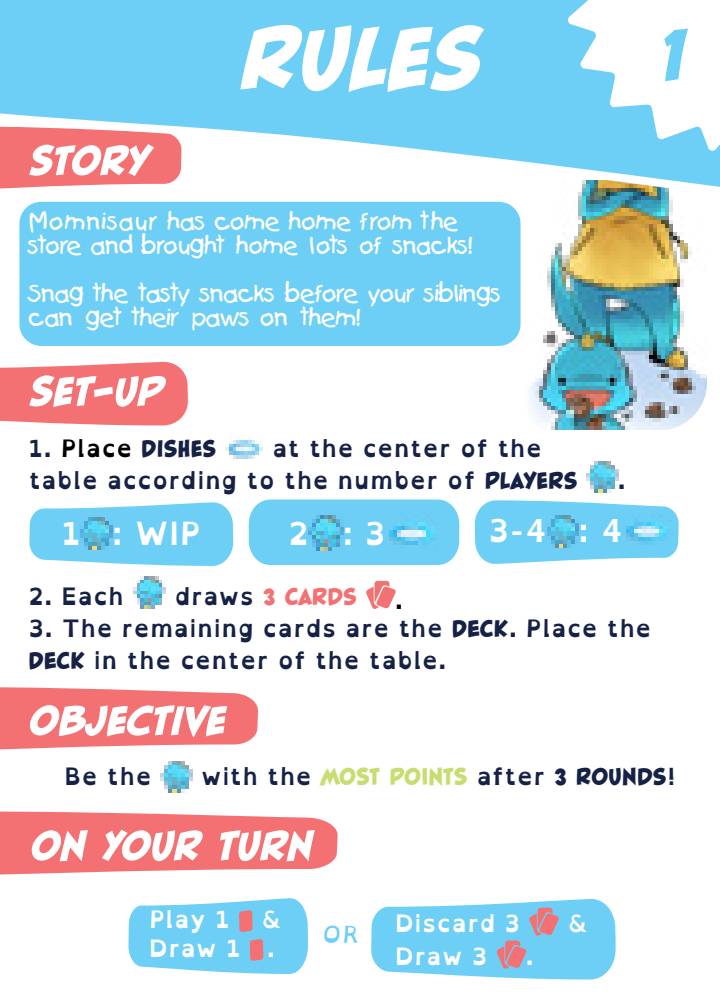
<style>
.page{position:relative;width:720px;height:1008px;background:#fff}
.page>*{position:absolute;margin:0;border:0;box-sizing:border-box;transform-origin:0 0}
.t1{font:italic 120px "Blambot FX Pro Heavy BB";color:#fff}
.t2{font:italic 100px "Blambot FX Pro Heavy BB";color:#6dcff6}
.t3{font:italic 56px "Blambot FX Pro Heavy BB";color:#fff}
.t4{font:700 32px "Open Dyslexic";color:#fff}
.t5{font:32px "Blambot FX Pro Heavy BB";letter-spacing:.01em;color:#162146}
.t6{font:32px "Blambot FX Pro Heavy BB";letter-spacing:.015em;color:#f37173}
.t7{font:700 24px/32px "Open Dyslexic";letter-spacing:.035em;color:#162146}
.t8{font:24px/24px "Kids Plain";letter-spacing:-.05em;color:#fff;scale:.94 1}
.t9{font:24px/24px "Kids Plain";letter-spacing:-.05em;color:#fff;scale:.95 1}
.t10{font:700 24px/28.8px "Open Dyslexic";letter-spacing:.03em;color:#fff}
.t11{font:italic 700 24px "Open Dyslexic";color:#6dcff6}
.s1{font-family:"Blambot FX Pro Heavy BB";font-weight:400;font-size:32px}
.s2{font-family:"Open Dyslexic";font-weight:700;font-size:24px}
.s3{font-family:"Open Dyslexic";font-weight:700;font-size:24px;color:#000}
.s4{font-family:"Open Dyslexic";font-weight:700;font-size:24px;color:#162146}
.s5{font-family:"Blambot FX Pro Heavy BB";font-weight:400;font-size:32px;color:#c7dd70}
</style>
<div class="page">
<img style="left:529px;top:208px;width:178px;height:222px">
<svg style="left:29px;top:502px;width:205px;height:64px;background:#81d5f7"></svg>
<div style="left:249px;top:500px;width:210px;height:65px;background:#6dcff6;border-radius:23px"></div>
<svg style="left:474px;top:500px;width:205px;height:64px;background:#84d6f7"></svg>
<img style="left:81px;top:517px;width:32px;height:32px">
<img style="left:309px;top:516px;width:34px;height:34px">
<img style="left:389px;top:522px;width:45px;height:23px">
<img style="left:547px;top:516px;width:32px;height:31px">
<img style="left:623px;top:512px;width:47px;height:35px">
<div style="left:19px;top:202px;width:502px;height:144px;background:#6dcff6;border-radius:22px"></div>
<img style="left:226px;top:440px;width:37px;height:19px">
<img style="left:587px;top:461px;width:32px;height:32px">
<img style="left:133px;top:577px;width:33px;height:32px">
<svg style="left:366px;top:581px;width:30px;height:28px"></svg>
<img style="left:161px;top:761px;width:32px;height:32px">
<svg style="left:128px;top:898px;width:181px;height:76px;background:#80d5f7"></svg>
<div style="left:239px;top:910px;width:14px;height:22px;background:#f37173;border-radius:3px"></div>
<div style="left:250px;top:939px;width:13px;height:22px;background:#f37173;border-radius:3px"></div>
<svg style="left:371px;top:899px;width:245px;height:81px;background:#86d0f0"></svg>
<svg style="left:0;top:811px;width:338px;height:64px;background:#f48385"></svg>
<svg style="left:0;top:687px;width:258px;height:63px;background:#f48284"></svg>
<svg style="left:0;top:361px;width:189px;height:65px;background:#f48082"></svg>
<svg style="left:0;top:0;width:673px;height:208px"></svg>
<svg style="left:557px;top:0;width:163px;height:196px"></svg>
<h3 class="t3" style="left:29px;top:132px;width:121px">Story</h3>
<h1 class="t1" style="left:240px;top:-3px;width:241px">Rules</h1>
<h2 class="t2" style="left:657px;top:5px;width:28px">1</h2>
<p class="t8" style="left:29px;top:210px;width:474px">Momnisaur has come home from the store and brought home lots of snacks!</p>
<p class="t9" style="left:29px;top:282px;width:500px">Snag the tasty snacks before your siblings can get their paws on them!</p>
<h3 class="t3" style="left:29px;top:363px;width:135px">Set-up</h3>
<p class="t7" style="left:29px;top:433px;width:550px;text-indent:244px">at the center of the table according to the number of <span class="s1">Players</span></p>
<h3 class="t5" style="left:29px;top:432px;width:189px"><span class="s2">1.</span> <span class="s3">Place</span> Dishes</h3>
<p class="t7" style="left:619px;top:465px;width:9px">.</p>
<h3 class="t4" style="left:62px;top:515px;width:141px">1 : WIP</h3>
<h3 class="t4" style="left:289px;top:515px;width:98px">2 : 3</h3>
<h3 class="t4" style="left:489px;top:513px;width:136px">3-4 : 4</h3>
<p class="t7" style="left:29px;top:581px;width:96px">2. Each</p>
<h3 class="t6" style="left:175px;top:580px;width:229px"><span class="s4">draws</span> 3 Cards <sub>.</sub></h3>
<p class="t7" style="left:29px;top:613px;width:624px">3. The remaining cards are the <span class="s1">DECK</span>. Place the<br><span class="s1">DECK</span> in the center of the table.</p>
<h3 class="t3" style="left:29px;top:692px;width:198px">Objective</h3>
<p class="t7" style="left:65px;top:761px;width:88px">Be the</p>
<p class="t7" style="left:201px;top:761px;width:476px">with the <span class="s5">MOST POINTS</span> after <span class="s1">3 Rounds</span>!</p>
<h3 class="t3" style="left:31px;top:817px;width:283px">on Your turn</h3>
<p class="t10" style="left:150px;top:905px;width:82px">Play 1</p>
<p class="t10" style="left:150px;top:905px;width:134px;text-indent:112px">&amp;<br>Draw 1 .</p>
<p class="t10" style="left:396px;top:909px;width:126px">Discard 3</p>
<p class="t10" style="left:568px;top:909px;width:22px">&amp;</p>
<p class="t11" style="left:322px;top:921px;width:40px">OR</p>
<p class="t10" style="left:396px;top:942px;width:93px">Draw 3</p>
<p class="t10" style="left:526px;top:942px;width:9px">.</p>
</div>
